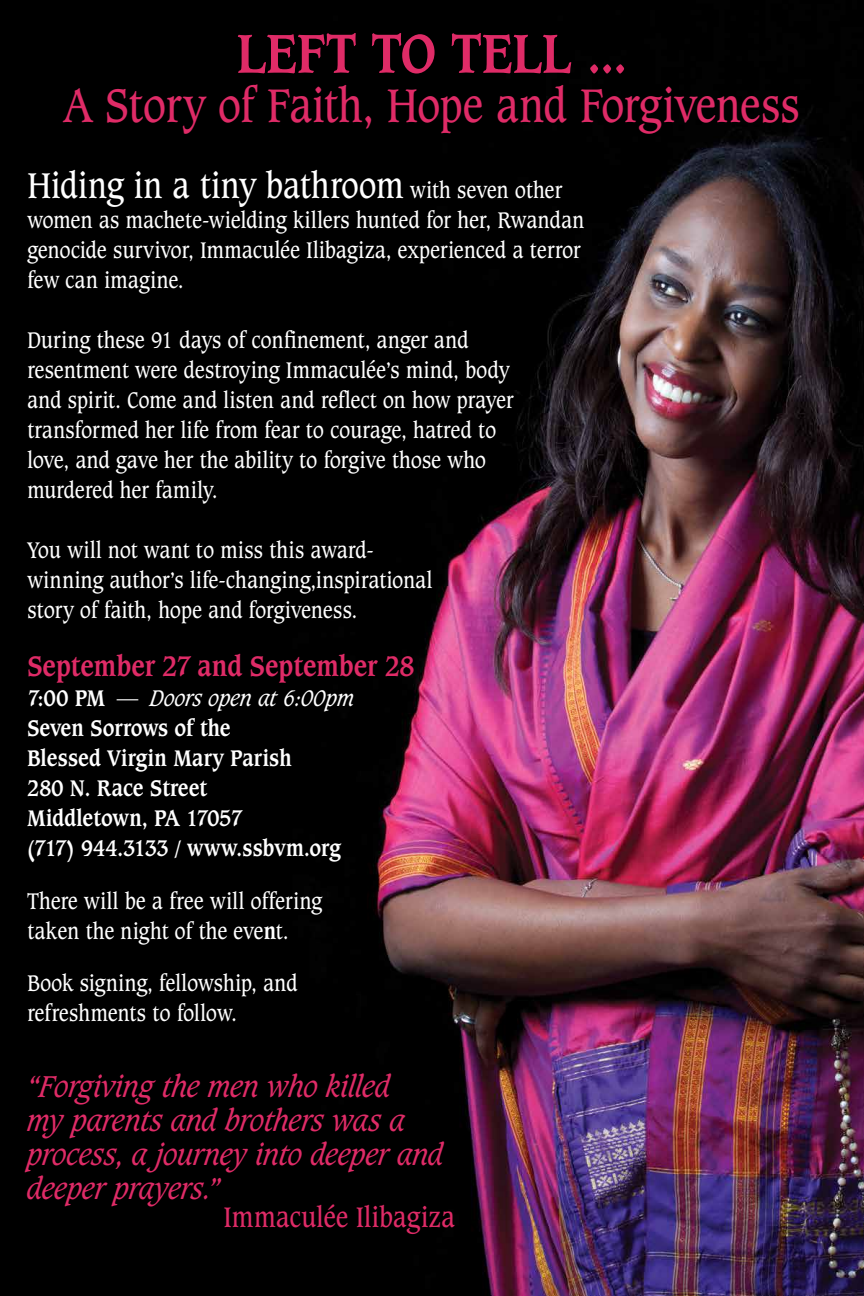
<style>
.page{position:relative;width:864px;height:1296px;background:#fff}
.page>*{position:absolute;margin:0;border:0;box-sizing:border-box;transform-origin:0 0}
.t1{font:700 58px "Caxton BT";letter-spacing:-.02em;color:#df2b67;scale:.9 1}
.t2{font:50px "Caxton BT";letter-spacing:-.03em;color:#df2b67;scale:.9 1}
.t3{font:38px "Caxton BT";letter-spacing:-.015em;color:#fff;scale:.9 1}
.t4{font:italic 32px/34px "Caxton BT";letter-spacing:-.025em;color:#df2b67;scale:.9 1}
.t5{font:700 30px "Caxton BT";letter-spacing:-.015em;color:#df2b67;scale:.9 1}
.t6{font:30px "Caxton BT";letter-spacing:-.015em;color:#df2b67;scale:.9 1}
.t7{font:24px/30px "Caxton BT";letter-spacing:-.015em;color:#fff;scale:.9 1}
.t8{font:700 24px/30px "Caxton BT";letter-spacing:-.015em;color:#fff;scale:.9 1}
.s1{font-size:24px}
.s2{font-weight:400}
.s3{font-weight:400;font-style:italic}
.s4{font-weight:700}
</style>
<div class="page">
<img style="left:0;top:0;width:864px;height:1296px">
<h1 class="t1" style="left:236px;top:17px;width:437px">LEFT TO TELL ...</h1>
<h2 class="t2" style="left:64px;top:74px;width:820px">A Story of Faith, Hope and Forgiveness</h2>
<h3 class="t3" style="left:27px;top:162px;width:596px">Hiding in a tiny bathroom <span class="s1">with seven other</span></h3>
<p class="t7" style="left:27px;top:205px;width:621px">women as machete-wielding killers hunted for her, Rwandan genocide survivor, Immaculée Ilibagiza, experienced a terror few can imagine.</p>
<p class="t7" style="left:27px;top:325px;width:542px">During these 91 days of confinement, anger and resentment were destroying Immaculée’s mind, body and spirit. Come and listen and reflect on how prayer transformed her life from fear to courage, hatred to love, and gave her the ability to forgive those who murdered her family.</p>
<p class="t7" style="left:27px;top:535px;width:452px">You will not want to miss this award&shy;winning author’s life-changing,inspirational story of faith, hope and forgiveness.</p>
<p class="t5" style="left:27px;top:648px;width:432px">September 27 and September 28</p>
<p class="t8" style="left:27px;top:683px;width:366px">7:00 PM <span class="s2">—</span> <span class="s3">Doors open at 6:00pm<br></span>Seven Sorrows of the<br>Blessed Virgin Mary Parish<br>280 N. Race Street<br>Middletown, PA 17057<br>(717) 944.3133 / www.ssbvm.org</p>
<p class="t7" style="left:27px;top:885px;width:330px">There will be a free will offering taken the night of the eve<span class="s4">n</span>t.</p>
<p class="t7" style="left:27px;top:968px;width:303px">Book signing, fellowship, and refreshments to follow.</p>
<h3 class="t4" style="left:28px;top:1069px;width:465px">“Forgiving the men who killed<br>my parents and brothers was a process, a journey into deeper and deeper prayers.”</h3>
<p class="t6" style="left:224px;top:1198px;width:259px">Immaculée Ilibagiza</p>
</div>
